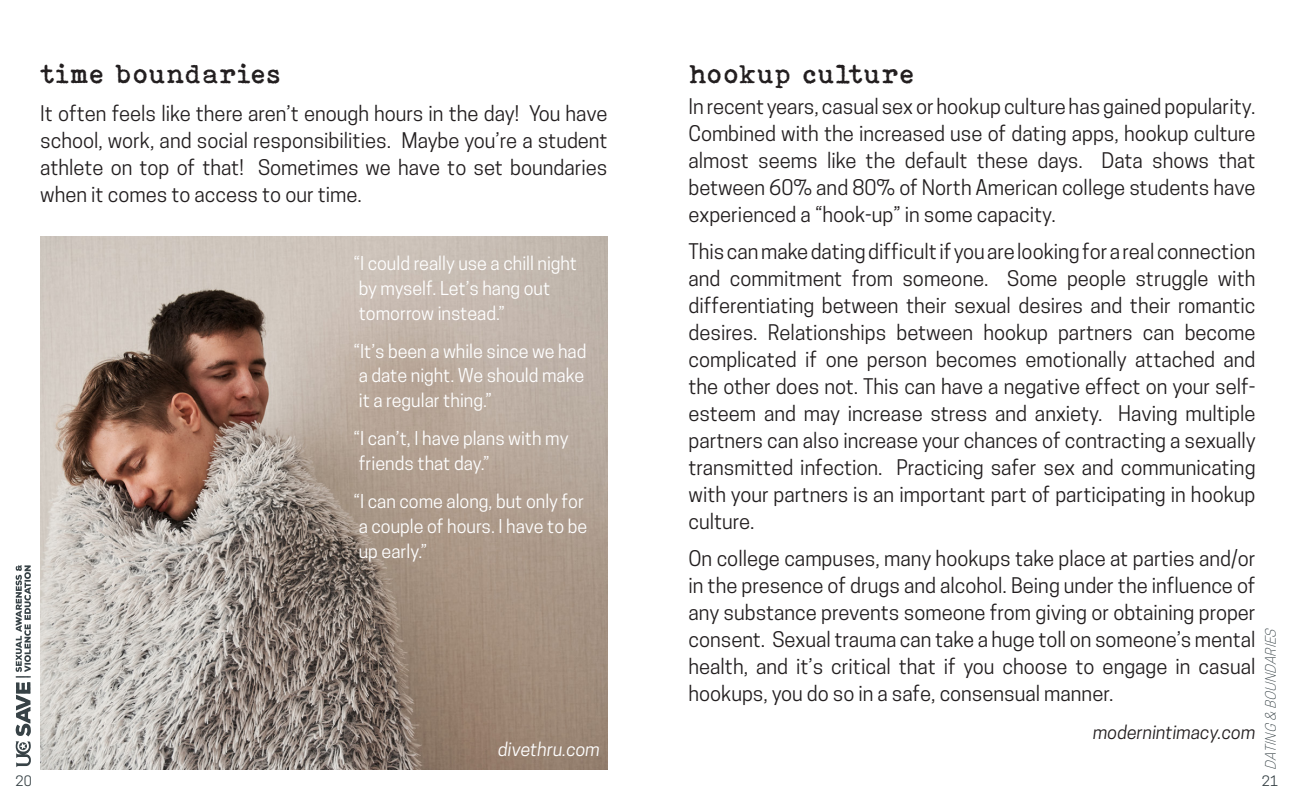
<style>
.page{position:relative;width:1296px;height:810px;background:#fff}
.page>*{position:absolute;margin:0;border:0;box-sizing:border-box;transform-origin:0 0}
.t1{font:27px "Bohemian Typewriter";color:#231f20}
.t2{font:20.25px/27px "Cooper Hewitt";color:#231f20;text-align:justify}
.t3{font:18px/24.8px "Cooper Hewitt";color:#fff}
.t4{font:italic 18px "Cooper Hewitt";color:#231f20}
.t5{font:italic 18px "Cooper Hewitt";color:#fff}
.t6{font:italic 300 13.5px "Cooper Hewitt";color:#374246}
.t7{font:13.5px "Cooper Hewitt";color:#374246}
</style>
<div class="page">
<svg style="left:16px;top:565px;width:15px;height:202px"></svg>
<img style="left:40px;top:237px;width:568px;height:533px">
<p class="t1" style="left:40px;top:58px;width:242px">time boundaries</p>
<p class="t1" style="left:688px;top:58px;width:227px">hookup culture</p>
<p class="t2" style="left:40px;top:100px;width:569px">It often feels like there aren’t enough hours in the day! You have school, work, and social responsibilities. Maybe you’re a student athlete on top of that! Sometimes we have to set boundaries when it comes to access to our time.</p>
<p class="t2" style="left:688px;top:93px;width:569px">In recent years, casual sex or hookup culture has gained popularity.<br>Combined with the increased use of dating apps, hookup culture almost seems like the default these days. Data shows that between 60% and 80% of North American college students have experienced a “hook-up” in some capacity.</p>
<p class="t2" style="left:688px;top:238px;width:569px">This can make dating difficult if you are looking for a real connection and commitment from someone. Some people struggle with differentiating between their sexual desires and their romantic desires. Relationships between hookup partners can become complicated if one person becomes emotionally attached and the other does not. This can have a negative effect on your self&shy;esteem and may increase stress and anxiety. Having multiple partners can also increase your chances of contracting a sexually transmitted infection. Practicing safer sex and communicating with your partners is an important part of participating in hookup culture.</p>
<p class="t2" style="left:688px;top:545px;width:569px">On college campuses, many hookups take place at parties and/or in the presence of drugs and alcohol. Being under the influence of any substance prevents someone from giving or obtaining proper consent. Sexual trauma can take a huge toll on someone’s mental health, and it’s critical that if you choose to engage in casual hookups, you do so in a safe, consensual manner.</p>
<p class="t4" style="left:1093px;top:722px;width:164px">modernintimacy.com</p>
<p class="t3" style="left:354px;top:251px;width:225px">“I could really use a chill night by myself. Let’s hang out tomorrow instead.”</p>
<p class="t3" style="left:354px;top:339px;width:235px">“It’s been a while since we had a date night. We should make it a regular thing.”</p>
<p class="t3" style="left:354px;top:426px;width:216px">“I can’t, I have plans with my friends that day.”</p>
<p class="t3" style="left:354px;top:489px;width:235px">“I can come along, but only for a couple of hours. I have to be up early.”</p>
<p class="t5" style="left:498px;top:738px;width:103px">divethru.com</p>
<p class="t6" style="left:1263px;top:770px;width:146px;rotate:-90deg">DATING &amp; BOUNDARIES</p>
<p class="t7" style="left:16px;top:773px;width:18px">20</p>
<p class="t7" style="left:1262px;top:773px;width:18px">21</p>
</div>
